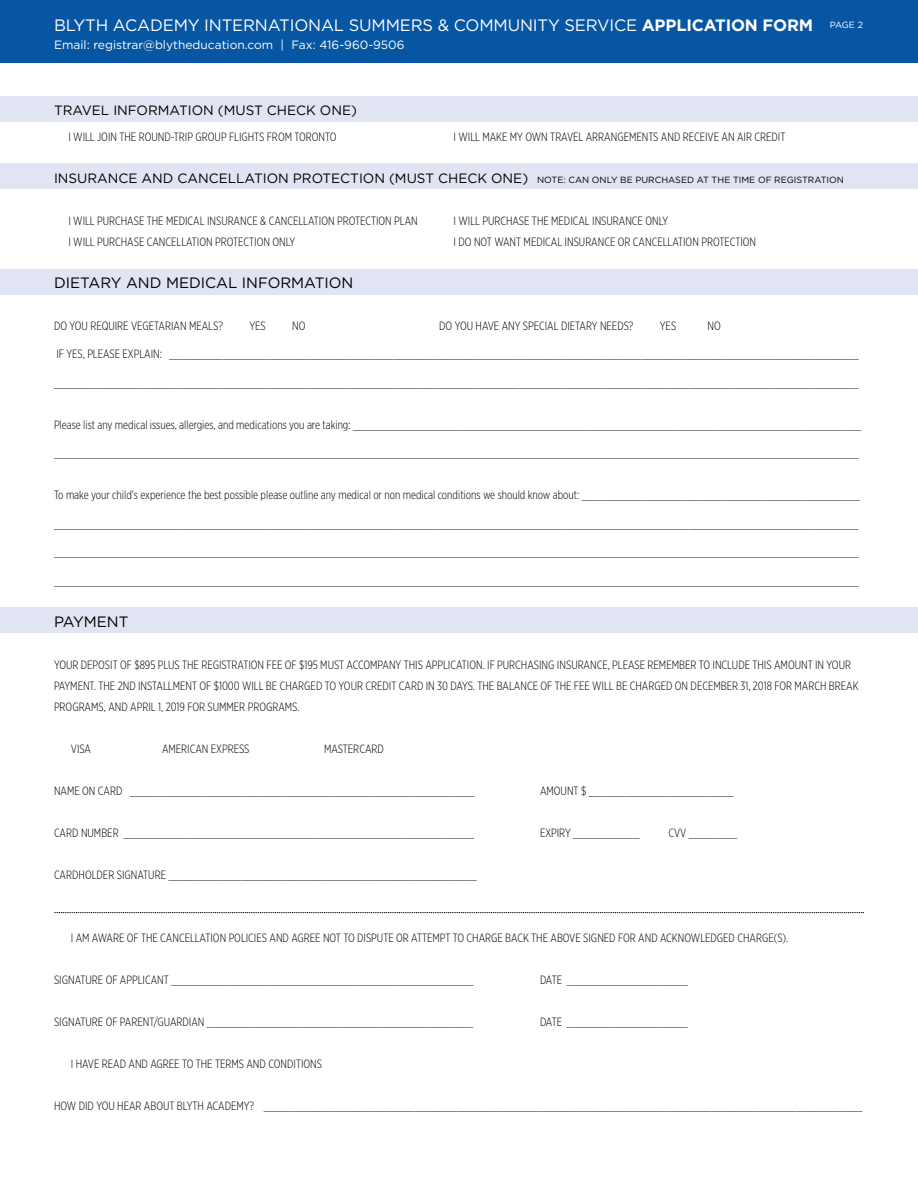
<style>
.page{position:relative;width:918px;height:1188px;background:#fff}
.page>*{position:absolute;margin:0;border:0;box-sizing:border-box;transform-origin:0 0}
.t1{font:16.5px "Gotham";letter-spacing:-.01em;color:#fff}
.t2{font:15px "Gotham";color:#000}
.t3{font:13.5px "Gotham";color:#000}
.t4{font:300 12px/21px "Gotham X Narrow";color:#000}
.t5{font:12px "Gotham";color:#fff}
.t6{font:9px "Gotham";color:#fff}
.s1{font-weight:700}
.s2{font-size:9px}
</style>
<div class="page">
<div style="left:0;top:269px;width:918px;height:25px;background:#e1e4f2"></div>
<div style="left:0;top:608px;width:918px;height:25px;background:#e1e4f2"></div>
<div style="left:0;top:163px;width:918px;height:25px;background:#e1e4f2"></div>
<div style="left:0;top:96px;width:918px;height:25px;background:#e1e4f2"></div>
<div style="left:0;top:0;width:918px;height:63px;background:#0756a3"></div>
<svg style="left:54px;top:912px;width:810px;height:1px"></svg>
<h1 class="t1" style="left:54px;top:15px;width:761px">BLYTH ACADEMY INTERNATIONAL SUMMERS &amp; COMMUNITY SERVICE <span class="s1">APPLICATION FORM</span></h1>
<p class="t5" style="left:54px;top:37px;width:352px">Email: registrar@blytheducation.com | Fax: 416-960-9506</p>
<p class="t6" style="left:830px;top:19px;width:35px">PAGE 2</p>
<p class="t3" style="left:54px;top:102px;width:305px">TRAVEL INFORMATION (MUST CHECK ONE)</p>
<p class="t4" style="left:68px;top:126px;width:270px">I WILL JOIN THE ROUND-TRIP GROUP FLIGHTS FROM TORONTO</p>
<p class="t4" style="left:454px;top:126px;width:333px">I WILL MAKE MY OWN TRAVEL ARRANGEMENTS AND RECEIVE AN AIR CREDIT</p>
<p class="t3" style="left:54px;top:169px;width:792px">INSURANCE AND CANCELLATION PROTECTION (MUST CHECK ONE) <span class="s2">NOTE: CAN ONLY BE PURCHASED AT THE TIME OF REGISTRATION</span></p>
<p class="t4" style="left:68px;top:210px;width:351px">I WILL PURCHASE THE MEDICAL INSURANCE &amp; CANCELLATION PROTECTION PLAN</p>
<p class="t4" style="left:454px;top:210px;width:216px">I WILL PURCHASE THE MEDICAL INSURANCE ONLY</p>
<p class="t4" style="left:68px;top:231px;width:229px">I WILL PURCHASE CANCELLATION PROTECTION ONLY</p>
<p class="t4" style="left:454px;top:231px;width:304px">I DO NOT WANT MEDICAL INSURANCE OR CANCELLATION PROTECTION</p>
<p class="t2" style="left:54px;top:273px;width:301px">DIETARY AND MEDICAL INFORMATION</p>
<p class="t4" style="left:54px;top:315px;width:170px">DO YOU REQUIRE VEGETARIAN MEALS?</p>
<p class="t4" style="left:249px;top:315px;width:18px">YES</p>
<p class="t4" style="left:292px;top:315px;width:15px">NO</p>
<p class="t4" style="left:439px;top:315px;width:196px">DO YOU HAVE ANY SPECIAL DIETARY NEEDS?</p>
<p class="t4" style="left:660px;top:315px;width:18px">YES</p>
<p class="t4" style="left:707px;top:315px;width:15px">NO</p>
<p class="t4" style="left:56px;top:343px;width:804px">IF YES, PLEASE EXPLAIN: __________________________________________________________________________________________________________________</p>
<p class="t4" style="left:54px;top:372px;width:806px">_____________________________________________________________________________________________________________________________________</p>
<p class="t4" style="left:54px;top:414px;width:809px">Please list any medical issues, allergies, and medications you are taking: ____________________________________________________________________________________</p>
<p class="t4" style="left:54px;top:442px;width:806px">_____________________________________________________________________________________________________________________________________</p>
<p class="t4" style="left:54px;top:484px;width:808px">To make your child’s experience the best possible please outline any medical or non medical conditions we should know about: ______________________________________________</p>
<p class="t4" style="left:54px;top:513px;width:806px">_____________________________________________________________________________________________________________________________________</p>
<p class="t4" style="left:54px;top:541px;width:806px">_____________________________________________________________________________________________________________________________________</p>
<p class="t4" style="left:54px;top:570px;width:806px">_____________________________________________________________________________________________________________________________________</p>
<p class="t2" style="left:54px;top:612px;width:76px">PAYMENT</p>
<p class="t4" style="left:54px;top:654px;width:806px">YOUR DEPOSIT OF $895 PLUS THE REGISTRATION FEE OF $195 MUST ACCOMPANY THIS APPLICATION. IF PURCHASING INSURANCE, PLEASE REMEMBER TO INCLUDE THIS AMOUNT IN YOUR<br>PAYMENT. THE 2ND INSTALLMENT OF $1000 WILL BE CHARGED TO YOUR CREDIT CARD IN 30 DAYS. THE BALANCE OF THE FEE WILL BE CHARGED ON DECEMBER 31, 2018 FOR MARCH BREAK<br>PROGRAMS, AND APRIL 1, 2019 FOR SUMMER PROGRAMS.</p>
<p class="t4" style="left:71px;top:738px;width:22px">VISA</p>
<p class="t4" style="left:162px;top:738px;width:89px">AMERICAN EXPRESS</p>
<p class="t4" style="left:324px;top:738px;width:61px">MASTERCARD</p>
<p class="t4" style="left:54px;top:780px;width:422px">NAME ON CARD _________________________________________________________</p>
<p class="t4" style="left:540px;top:780px;width:195px">AMOUNT $ ________________________</p>
<p class="t4" style="left:54px;top:822px;width:422px">CARD NUMBER __________________________________________________________</p>
<p class="t4" style="left:540px;top:822px;width:101px">EXPIRY ___________</p>
<p class="t4" style="left:669px;top:822px;width:70px">CVV ________</p>
<p class="t4" style="left:54px;top:864px;width:424px">CARDHOLDER SIGNATURE ___________________________________________________</p>
<p class="t4" style="left:71px;top:927px;width:719px">I AM AWARE OF THE CANCELLATION POLICIES AND AGREE NOT TO DISPUTE OR ATTEMPT TO CHARGE BACK THE ABOVE SIGNED FOR AND ACKNOWLEDGED CHARGE(S).</p>
<p class="t4" style="left:54px;top:969px;width:421px">SIGNATURE OF APPLICANT __________________________________________________</p>
<p class="t4" style="left:540px;top:969px;width:149px">DATE ____________________</p>
<p class="t4" style="left:54px;top:1011px;width:421px">SIGNATURE OF PARENT/GUARDIAN ____________________________________________</p>
<p class="t4" style="left:540px;top:1011px;width:149px">DATE ____________________</p>
<p class="t4" style="left:71px;top:1053px;width:253px">I HAVE READ AND AGREE TO THE TERMS AND CONDITIONS</p>
<p class="t4" style="left:54px;top:1095px;width:810px">HOW DID YOU HEAR ABOUT BLYTH ACADEMY? ___________________________________________________________________________________________________</p>
</div>
